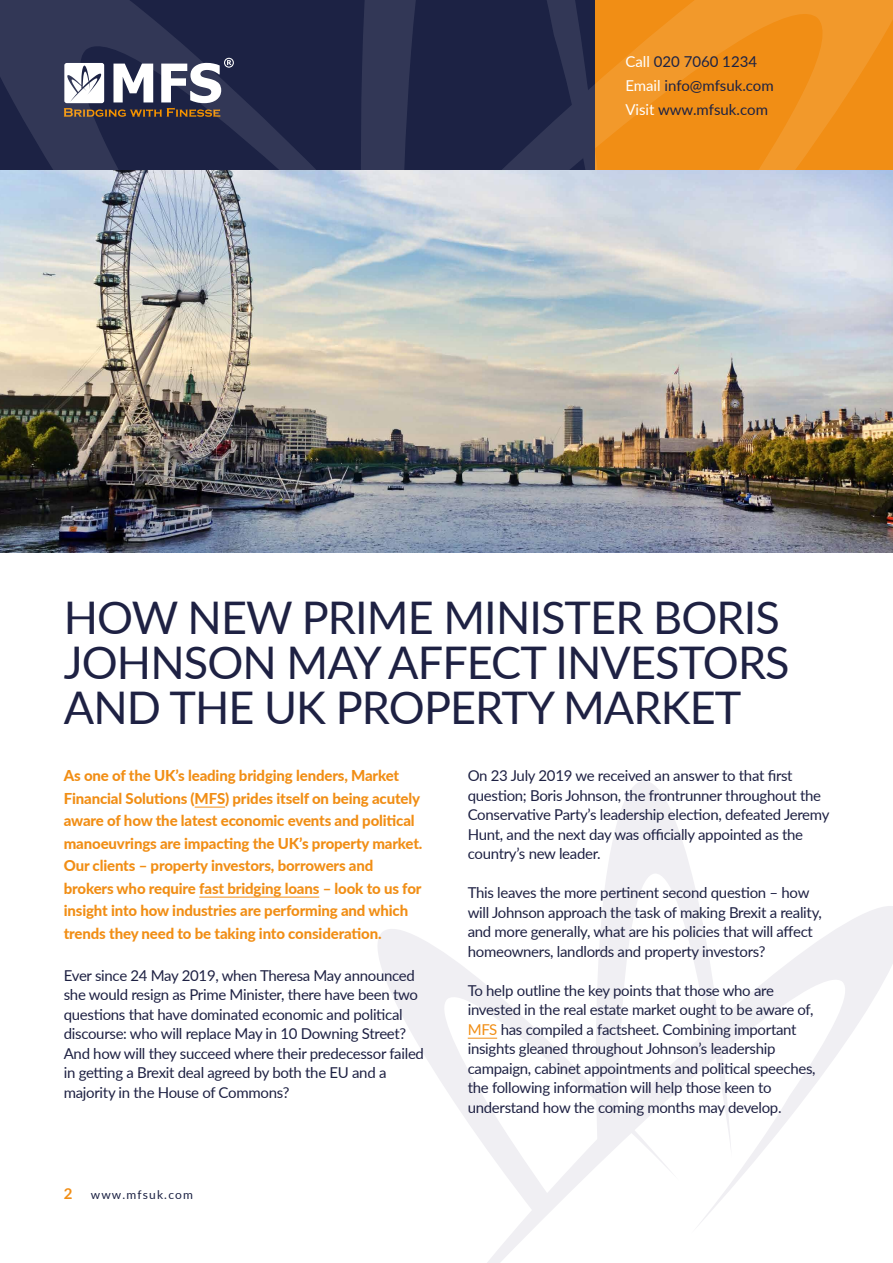
<style>
.page{position:relative;width:893px;height:1263px;background:#fff}
.page>*{position:absolute;margin:0;border:0;box-sizing:border-box;transform-origin:0 0}
.t1{font:45px/45px "Lato";letter-spacing:-.02em;color:#1e2143}
.t2{font:15px/19.5px "Lato";letter-spacing:-.02em;color:#1e2143}
.t3{font:800 15px/22.5px "Lato";letter-spacing:-.01em;color:#f18e15}
.t4{font:15px/24px "Lato";color:#1c2244}
.t5{font:12px "Lato";letter-spacing:.1em;color:#1c2244}
.s1{color:#fff}
.s2{font-weight:700;font-size:15px;color:#f18e15}
.s3{color:#f18e15}
</style>
<div class="page">
<svg style="left:487px;top:906px;width:406px;height:357px"></svg>
<svg style="left:378px;top:926px;width:301px;height:288px"></svg>
<svg style="left:595px;top:781px;width:137px;height:376px"></svg>
<svg style="left:613px;top:0;width:280px;height:170px;background:#f1921d"></svg>
<svg style="left:0;top:0;width:360px;height:170px;background:#353956"></svg>
<svg style="left:360px;top:0;width:253px;height:170px;background:#323047"></svg>
<hr style="left:195px;top:807px;width:30px;height:1px;background:#f18e15">
<hr style="left:199px;top:897px;width:120px;height:1px;background:#f18e15">
<svg style="left:468px;top:1038px;width:29px;height:1px"></svg>
<img style="left:0;top:170px;width:893px;height:383px">
<p class="t4" style="left:625px;top:49px;width:150px"><span class="s1">Call</span> 020 7060 1234<br><span class="s1">Email</span> info@mfsuk.com<br><span class="s1">Visit</span> www.mfsuk.com</p>
<h1 class="t1" style="left:64px;top:593px;width:727px">HOW NEW PRIME MINISTER BORIS<br>JOHNSON MAY AFFECT INVESTORS<br>AND THE UK PROPERTY MARKET</h1>
<p class="t3" style="left:64px;top:764px;width:360px">As one of the UK’s leading bridging lenders, Market Financial Solutions (MFS) prides itself on being acutely aware of how the latest economic events and political manoeuvrings are impacting the UK’s property market.<br>Our clients – property investors, borrowers and brokers who require fast bridging loans – look to us for insight into how industries are performing and which trends they need to be taking into consideration.</p>
<p class="t2" style="left:64px;top:965px;width:362px">Ever since 24 May 2019, when Theresa May announced she would resign as Prime Minister, there have been two questions that have dominated economic and political discourse: who will replace May in 10 Downing Street?<br>And how will they succeed where their predecessor failed in getting a Brexit deal agreed by both the EU and a majority in the House of Commons?</p>
<p class="t5" style="left:64px;top:1186px;width:131px"><span class="s2">2</span> www.mfsuk.com</p>
<p class="t2" style="left:468px;top:765px;width:363px">On 23 July 2019 we received an answer to that first question; Boris Johnson, the frontrunner throughout the Conservative Party’s leadership election, defeated Jeremy Hunt, and the next day was officially appointed as the country’s new leader.</p>
<p class="t2" style="left:468px;top:882px;width:356px">This leaves the more pertinent second question – how will Johnson approach the task of making Brexit a reality, and more generally, what are his policies that will affect homeowners, landlords and property investors?</p>
<p class="t2" style="left:468px;top:980px;width:349px">To help outline the key points that those who are invested in the real estate market ought to be aware of, <span class="s3">MFS</span> has compiled a factsheet. Combining important insights gleaned throughout Johnson’s leadership campaign, cabinet appointments and political speeches, the following information will help those keen to understand how the coming months may develop.</p>
</div>
